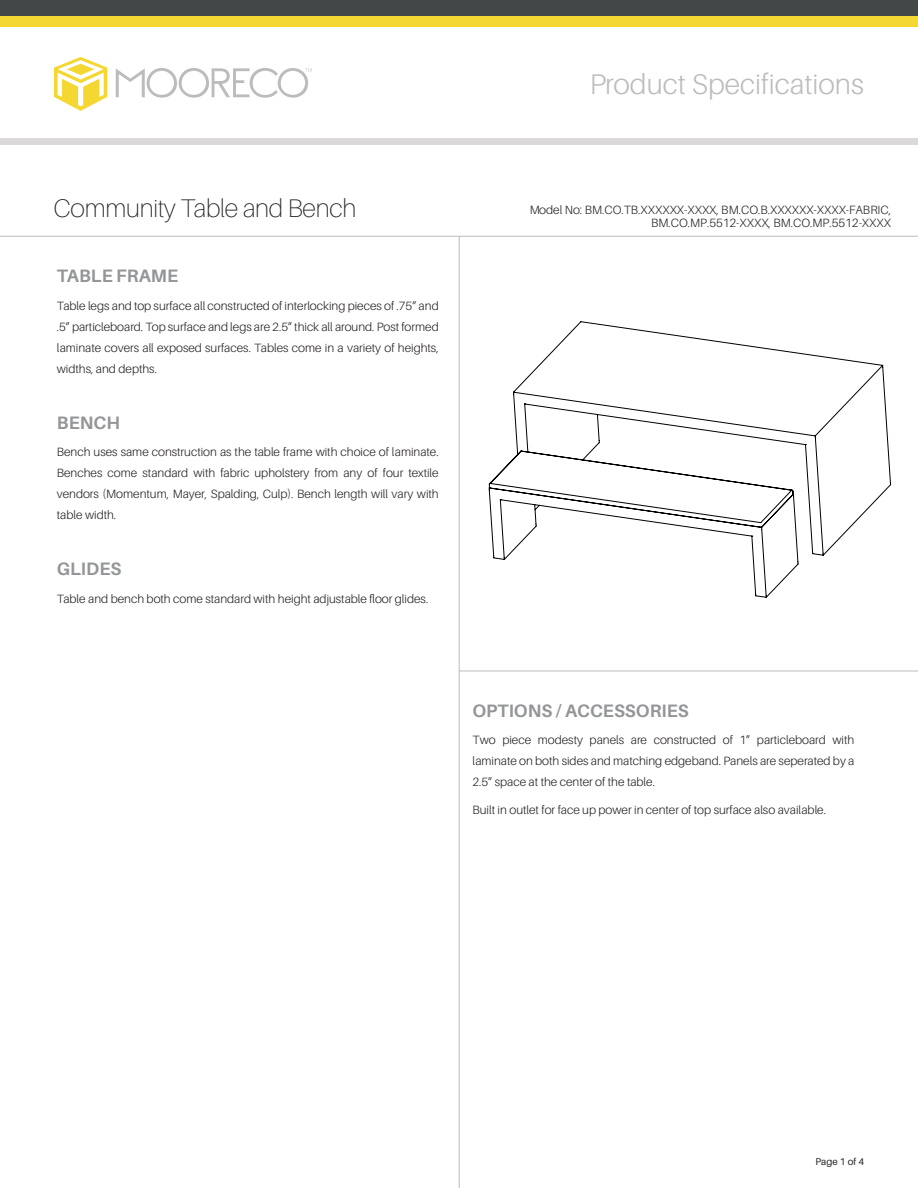
<style>
.page{position:relative;width:918px;height:1188px;background:#fff}
.page>*{position:absolute;margin:0;border:0;box-sizing:border-box;transform-origin:0 0}
.t1{font:300 28.5px "Aileron";color:#bdbcbc}
.Header_-_Product_Nam{font:100 25.5px "Aileron";letter-spacing:-.01em;color:#231f20}
.Copy_-_Paragraph{font:700 18px "Aileron";color:#939598}
.t2{font:13.8px "Century Gothic";color:#191924}
.Copy_-_Paragraph-2{font:300 12px/21px "Aileron";color:#231f20;text-align:justify}
.t3{font:9.75px "Aileron";color:#231f20}
</style>
<div class="page">
<div style="left:0;top:10px;width:918px;height:17px;background:#f4d730"></div>
<div style="left:0;top:0;width:918px;height:16px;background:#444747"></div>
<div style="left:0;top:138px;width:918px;height:7px;background:#dbd9d9"></div>
<hr style="left:0;top:236px;width:918px;height:1px;background:#bdbcbc">
<svg style="left:54px;top:57px;width:53px;height:54px"></svg>
<svg style="left:116px;top:68px;width:196px;height:30px"></svg>
<hr style="left:459px;top:671px;width:459px;height:1px;background:#bdbcbc">
<hr style="left:459px;top:236px;width:1px;height:952px;background:#bdbcbc">
<svg style="left:488px;top:321px;width:403px;height:277px"></svg>
<h1 class="t1" style="left:589px;top:68px;width:276px">Product Specifications</h1>
<p class="Header_-_Product_Nam" style="left:53px;top:194px;width:304px">Community Table and Bench</p>
<p class="Copy_-_Paragraph-2" style="left:529px;top:203px;width:363px;line-height:13.5px;text-align:right">Model No: BM.CO.TB.XXXXXX-XXXX, BM.CO.B.XXXXXX-XXXX-FABRIC,<br>BM.CO.MP.5512-XXXX, BM.CO.MP.5512-XXXX</p>
<p class="Copy_-_Paragraph" style="left:57px;top:266px;width:123px">TABLE FRAME</p>
<p class="Copy_-_Paragraph-2" style="left:57px;top:296px;width:383px">Table legs and top surface all constructed of interlocking pieces of .75” and .5” particleboard. Top surface and legs are 2.5” thick all around. Post formed laminate covers all exposed surfaces. Tables come in a variety of heights, widths, and depths.</p>
<p class="t2" style="left:86px;top:302px;width:9px">B</p>
<p class="Copy_-_Paragraph" style="left:57px;top:412px;width:65px">BENCH</p>
<p class="Copy_-_Paragraph-2" style="left:57px;top:442px;width:383px">Bench uses same construction as the table frame with choice of laminate.<br>Benches come standard with fabric upholstery from any of four textile vendors (Momentum, Mayer, Spalding, Culp). Bench length will vary with table width.</p>
<p class="Copy_-_Paragraph" style="left:57px;top:559px;width:66px">GLIDES</p>
<p class="Copy_-_Paragraph-2" style="left:57px;top:588px;width:373px">Table and bench both come standard with height adjustable floor glides.</p>
<p class="Copy_-_Paragraph" style="left:472px;top:700px;width:218px">OPTIONS / ACCESSORIES</p>
<p class="Copy_-_Paragraph-2" style="left:472px;top:730px;width:383px">Two piece modesty panels are constructed of 1” particleboard with laminate on both sides and matching edgeband. Panels are seperated by a 2.5” space at the center of the table.</p>
<p class="Copy_-_Paragraph-2" style="left:472px;top:800px;width:355px">Built in outlet for face up power in center of top surface also available.</p>
<p class="t3" style="left:815px;top:1156px;width:50px">Page 1 of 4</p>
</div>
